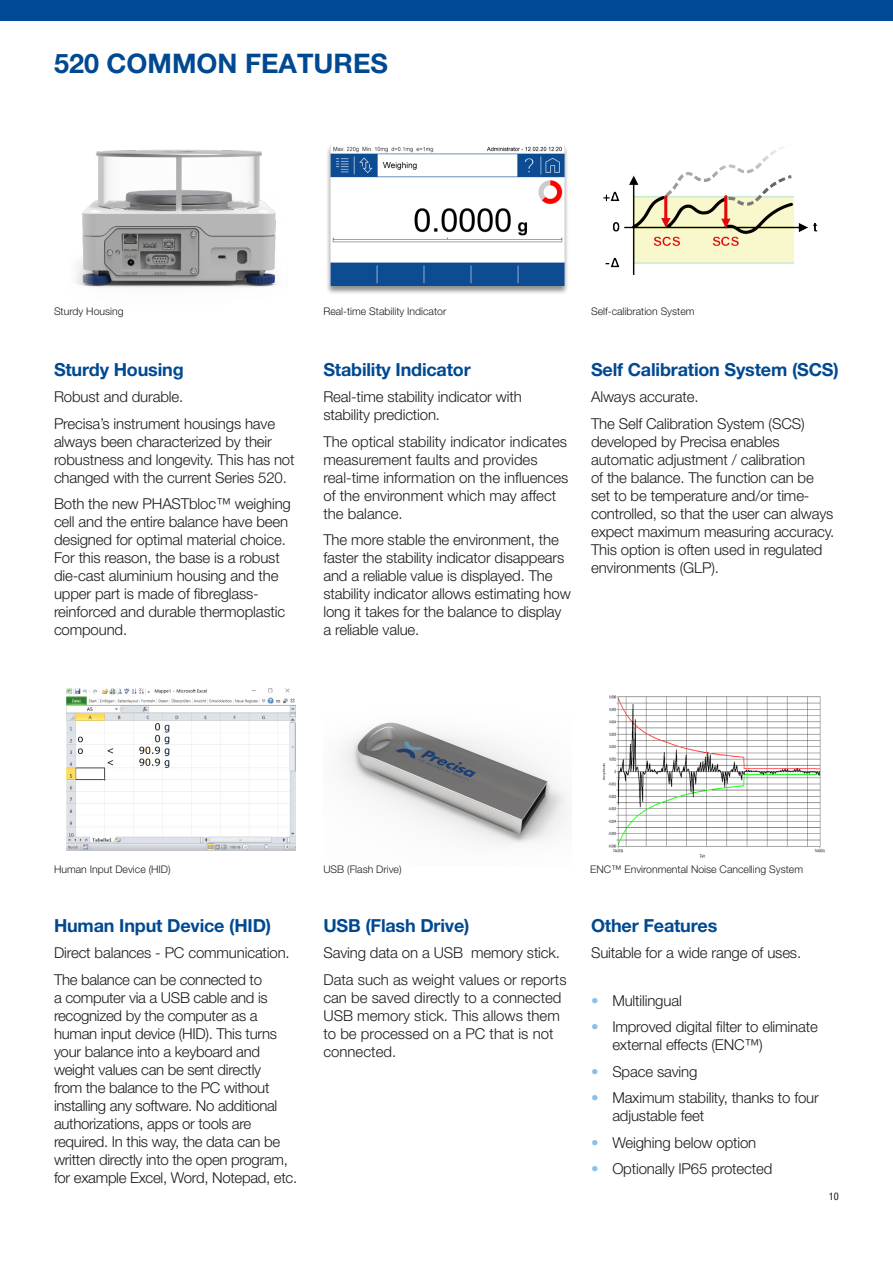
<style>
.page{position:relative;width:893px;height:1263px;background:#fff}
.page>*{position:absolute;margin:0;border:0;box-sizing:border-box;transform-origin:0 0}
.SERIES_NAME_HEADING{font:700 27px "Helvetica Neue LT Pro";color:#004991}
.Intro_text{font:700 18px "Helvetica Neue LT Pro";letter-spacing:-.01em;color:#004991}
.Intro_text-2{font:300 15px/18px "Helvetica Neue LT Pro";letter-spacing:-.01em;color:#1d1d1b}
.Table_Text{font:300 10.5px "Helvetica Neue LT Pro";color:#1d1d1b}
.t1{font:condensed 10.5px "Helvetica Neue LT Pro";color:#1d1d1b}
.s1{color:#87c0ea}
</style>
<div class="page">
<div style="left:0;top:0;width:893px;height:20px;background:#004996"></div>
<img style="left:76px;top:149px;width:201px;height:139px">
<div style="left:326px;top:145px;width:243px;height:149px;background:#1d1d1b;opacity:.5"></div>
<img style="left:331px;top:146px;width:233px;height:140px">
<img style="left:603px;top:148px;width:215px;height:127px">
<img style="left:67px;top:688px;width:228px;height:162px">
<img style="left:341px;top:722px;width:226px;height:122px">
<img style="left:602px;top:695px;width:223px;height:163px">
<p class="SERIES_NAME_HEADING" style="left:54px;top:47px;width:336px">520 COMMON FEATURES</p>
<p class="Table_Text" style="left:54px;top:305px;width:71px">Sturdy Housing</p>
<p class="Table_Text" style="left:323px;top:305px;width:124px">Real-time Stability Indicator</p>
<p class="Table_Text" style="left:591px;top:305px;width:105px">Self-calibration System</p>
<p class="Intro_text" style="left:54px;top:358px;width:131px">Sturdy Housing</p>
<p class="Intro_text-2" style="left:54px;top:388px;width:131px">Robust and durable.</p>
<p class="Intro_text-2" style="left:54px;top:414px;width:242px">Precisa’s instrument housings have always been characterized by their robustness and longevity. This has not changed with the current Series 520.</p>
<p class="Intro_text-2" style="left:54px;top:495px;width:238px">Both the new PHASTbloc™ weighing cell and the entire balance have been designed for optimal material choice.<br>For this reason, the base is a robust die-cast aluminium housing and the upper part is made of fibreglass&shy;reinforced and durable thermoplastic compound.</p>
<p class="Intro_text" style="left:323px;top:358px;width:149px">Stability Indicator</p>
<p class="Intro_text-2" style="left:323px;top:388px;width:200px">Real-time stability indicator with stability prediction.</p>
<p class="Intro_text-2" style="left:323px;top:432px;width:247px">The optical stability indicator indicates measurement faults and provides real-time information on the influences of the environment which may affect the balance.</p>
<p class="Intro_text-2" style="left:323px;top:531px;width:249px">The more stable the environment, the faster the stability indicator disappears and a reliable value is displayed. The stability indicator allows estimating how long it takes for the balance to display a reliable value.</p>
<p class="Intro_text" style="left:591px;top:358px;width:249px">Self Calibration System (SCS)</p>
<p class="Intro_text-2" style="left:591px;top:388px;width:109px">Always accurate.</p>
<p class="Intro_text-2" style="left:591px;top:414px;width:245px">The Self Calibration System (SCS) developed by Precisa enables automatic adjustment / calibration<br>of the balance. The function can be set to be temperature and/or time&shy;controlled, so that the user can always expect maximum measuring accuracy.<br>This option is often used in regulated environments (GLP).</p>
<p class="Table_Text" style="left:54px;top:863px;width:118px">Human Input Device (HID)</p>
<p class="Table_Text" style="left:323px;top:863px;width:80px">USB (Flash Drive)</p>
<p class="Table_Text" style="left:590px;top:863px;width:214px">ENC™ Environmental Noise Cancelling System</p>
<p class="Intro_text" style="left:54px;top:914px;width:219px">Human Input Device (HID)</p>
<p class="Intro_text-2" style="left:54px;top:943px;width:237px">Direct balances - PC communication.</p>
<p class="Intro_text-2" style="left:54px;top:970px;width:245px">The balance can be connected to<br>a computer via a USB cable and is recognized by the computer as a human input device (HID). This turns your balance into a keyboard and weight values can be sent directly<br>from the balance to the PC without installing any software. No additional authorizations, apps or tools are required. In this way, the data can be written directly into the open program, for example Excel, Word, Notepad, etc.</p>
<p class="Intro_text" style="left:323px;top:914px;width:148px">USB (Flash Drive)</p>
<p class="Intro_text-2" style="left:323px;top:943px;width:238px">Saving data on a USB memory stick.</p>
<p class="Intro_text-2" style="left:323px;top:970px;width:245px">Data such as weight values or reports can be saved directly to a connected<br>USB memory stick. This allows them to be processed on a PC that is not connected.</p>
<p class="Intro_text" style="left:591px;top:914px;width:128px">Other Features</p>
<p class="Intro_text-2" style="left:591px;top:943px;width:212px">Suitable for a wide range of uses.</p>
<p class="Intro_text-2" style="left:591px;top:991px;width:92px"><span class="s1">•</span> Multilingual</p>
<p class="Intro_text-2" style="left:612px;top:1017px;width:207px;text-indent:-21px"><span class="s1">•</span> Improved digital filter to eliminate external effects (ENC™)</p>
<p class="Intro_text-2" style="left:591px;top:1062px;width:108px"><span class="s1">•</span> Space saving</p>
<p class="Intro_text-2" style="left:612px;top:1088px;width:208px;text-indent:-21px"><span class="s1">•</span> Maximum stability, thanks to four adjustable feet</p>
<p class="Intro_text-2" style="left:591px;top:1133px;width:167px"><span class="s1">•</span> Weighing below option</p>
<p class="Intro_text-2" style="left:591px;top:1159px;width:183px"><span class="s1">•</span> Optionally IP65 protected</p>
<p class="t1" style="left:829px;top:1190px;width:12px">10</p>
</div>
